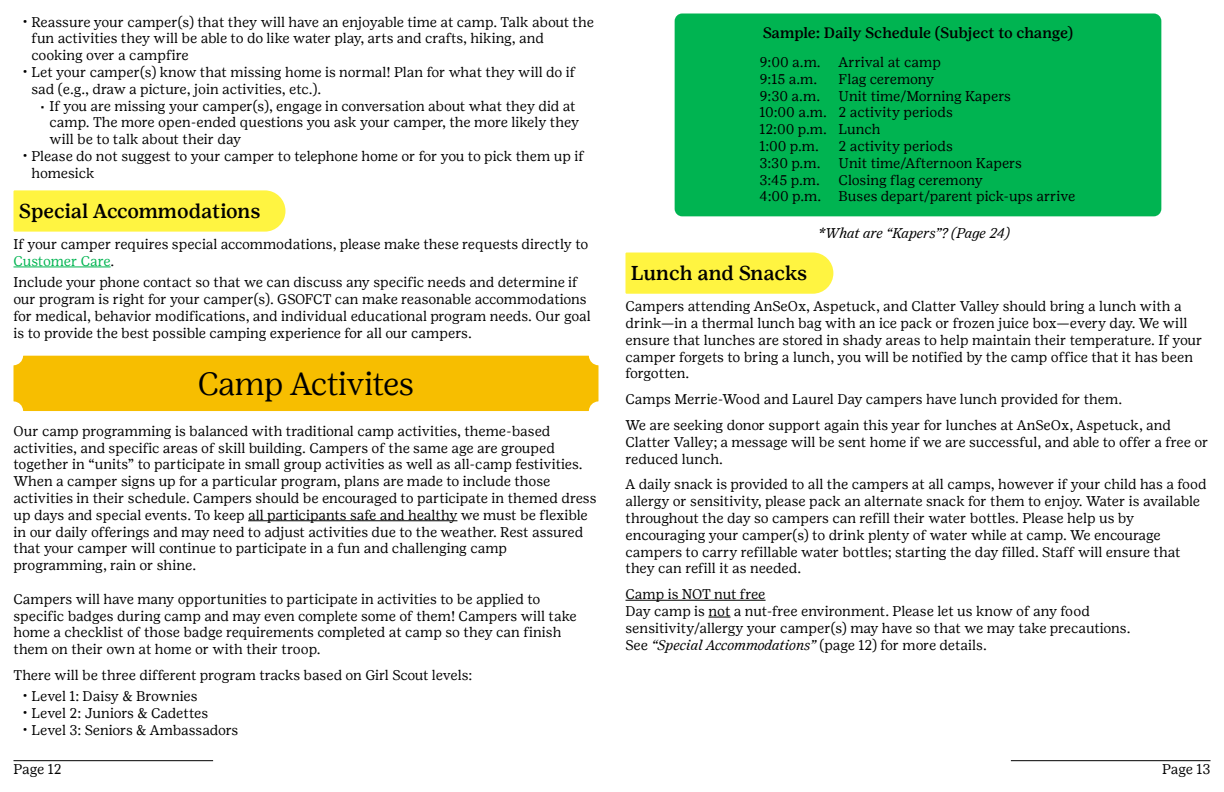
<style>
.page{position:relative;width:1224px;height:792px;background:#fff}
.page>*{position:absolute;margin:0;border:0;box-sizing:border-box;transform-origin:0 0}
.t1{font:300 32px "Girl Scout Display";color:#000}
.t2{font:500 20px "Girl Scout Text";letter-spacing:-.005em;color:#000}
.t3{font:500 15px "Girl Scout Text";color:#000}
.t4{font:14px/16.8px "Girl Scout Text";color:#000}
.t5{font:italic 14px "Girl Scout Text";letter-spacing:-.015em;color:#000}
.s1{color:#00b451}
.s2{font-style:italic}
</style>
<div class="page">
<hr style="left:14px;top:760px;width:199px;height:1px;background:#000">
<hr style="left:1011px;top:760px;width:199px;height:1px;background:#000">
<div style="left:13px;top:190px;width:272px;height:42px;background:#fff441"></div>
<hr style="left:14px;top:267px;width:97px;height:1px;background:#00b451">
<div style="left:14px;top:356px;width:584px;height:55px;background:#f7be00"></div>
<hr style="left:248px;top:520px;width:209px;height:1px;background:#000">
<div style="left:675px;top:14px;width:486px;height:202px;background:#00b451;border-radius:8px"></div>
<div style="left:625px;top:253px;width:208px;height:41px;background:#fff441"></div>
<hr style="left:626px;top:600px;width:140px;height:1px;background:#000">
<svg style="left:708px;top:617px;width:23px;height:1px"></svg>
<p class="t4" style="left:32px;top:13px;width:564px;text-indent:-9px">• Reassure your camper(s) that they will have an enjoyable time at camp. Talk about the fun activities they will be able to do like water play, arts and crafts, hiking, and cooking over a campfire</p>
<p class="t4" style="left:32px;top:64px;width:545px;text-indent:-9px">• Let your camper(s) know that missing home is normal! Plan for what they will do if sad (e.g., draw a picture, join activities, etc.).</p>
<p class="t4" style="left:50px;top:97px;width:531px;text-indent:-9px">▪ If you are missing your camper(s), engage in conversation about what they did at camp. The more open-ended questions you ask your camper, the more likely they will be to talk about their day</p>
<p class="t4" style="left:32px;top:148px;width:554px;text-indent:-9px">• Please do not suggest to your camper to telephone home or for you to pick them up if homesick</p>
<h2 class="t2" style="left:19px;top:199px;width:243px">Special Accommodations</h2>
<p class="t4" style="left:14px;top:236px;width:576px">If your camper requires special accommodations, please make these requests directly to<br><span class="s1">Customer Care</span>.</p>
<p class="t4" style="left:14px;top:274px;width:579px">Include your phone contact so that we can discuss any specific needs and determine if our program is right for your camper(s). GSOFCT can make reasonable accommodations for medical, behavior modifications, and individual educational program needs. Our goal is to provide the best possible camping experience for all our campers.</p>
<h1 class="t1" style="left:198px;top:364px;width:217px">Camp Activites</h1>
<p class="t4" style="left:14px;top:422px;width:585px">Our camp programming is balanced with traditional camp activities, theme-based activities, and specific areas of skill building. Campers of the same age are grouped together in “units” to participate in small group activities as well as all-camp festivities.<br>When a camper signs up for a particular program, plans are made to include those activities in their schedule. Campers should be encouraged to participate in themed dress up days and special events. To keep all participants safe and healthy we must be flexible in our daily offerings and may need to adjust activities due to the weather. Rest assured that your camper will continue to participate in a fun and challenging camp programming, rain or shine.</p>
<p class="t4" style="left:14px;top:590px;width:565px">Campers will have many opportunities to participate in activities to be applied to specific badges during camp and may even complete some of them! Campers will take home a checklist of those badge requirements completed at camp so they can finish them on their own at home or with their troop.</p>
<p class="t4" style="left:14px;top:666px;width:460px">There will be three different program tracks based on Girl Scout levels:</p>
<p class="t4" style="left:23px;top:688px;width:177px">• Level 1: Daisy &amp; Brownies</p>
<p class="t4" style="left:23px;top:704px;width:187px">• Level 2: Juniors &amp; Cadettes</p>
<p class="t4" style="left:23px;top:721px;width:217px">• Level 3: Seniors &amp; Ambassadors</p>
<p class="t3" style="left:763px;top:23px;width:312px">Sample: Daily Schedule (Subject to change)</p>
<p class="t4" style="left:759px;top:53px;width:69px">9:00 a.m.<br>9:15 a.m.<br>9:30 a.m.<br>10:00 a.m.<br>12:00 p.m.<br>1:00 p.m.<br>3:30 p.m.<br>3:45 p.m.<br>4:00 p.m.</p>
<p class="t4" style="left:839px;top:53px;width:238px">Arrival at camp<br>Flag ceremony<br>Unit time/Morning Kapers<br>2 activity periods<br>Lunch<br>2 activity periods<br>Unit time/Afternoon Kapers<br>Closing flag ceremony<br>Buses depart/parent pick-ups arrive</p>
<p class="t5" style="left:818px;top:225px;width:193px">*What are “Kapers”? (Page 24)</p>
<h2 class="t2" style="left:631px;top:261px;width:178px">Lunch and Snacks</h2>
<p class="t4" style="left:626px;top:298px;width:578px">Campers attending AnSeOx, Aspetuck, and Clatter Valley should bring a lunch with a drink—in a thermal lunch bag with an ice pack or frozen juice box—every day. We will ensure that lunches are stored in shady areas to help maintain their temperature. If your camper forgets to bring a lunch, you will be notified by the camp office that it has been forgotten.</p>
<p class="t4" style="left:626px;top:386px;width:547px;line-height:25.8px">Camps Merrie-Wood and Laurel Day campers have lunch provided for them.<br>We are seeking donor support again this year for lunches at AnSeOx, Aspetuck, and</p>
<p class="t4" style="left:626px;top:433px;width:584px">Clatter Valley; a message will be sent home if we are successful, and able to offer a free or reduced lunch.</p>
<p class="t4" style="left:626px;top:476px;width:583px">A daily snack is provided to all the campers at all camps, however if your child has a food allergy or sensitivity, please pack an alternate snack for them to enjoy. Water is available throughout the day so campers can refill their water bottles. Please help us by encouraging your camper(s) to drink plenty of water while at camp. We encourage campers to carry refillable water bottles; starting the day filled. Staff will ensure that they can refill it as needed.</p>
<p class="t4" style="left:626px;top:586px;width:507px">Camp is NOT nut free<br>Day camp is not a nut-free environment. Please let us know of any food sensitivity/allergy your camper(s) may have so that we may take precautions.<br>See <span class="s2">“Special Accommodations”</span> (page 12) for more details.</p>
<p class="t4" style="left:14px;top:761px;width:50px">Page 12</p>
<p class="t4" style="left:1162px;top:761px;width:50px">Page 13</p>
</div>
